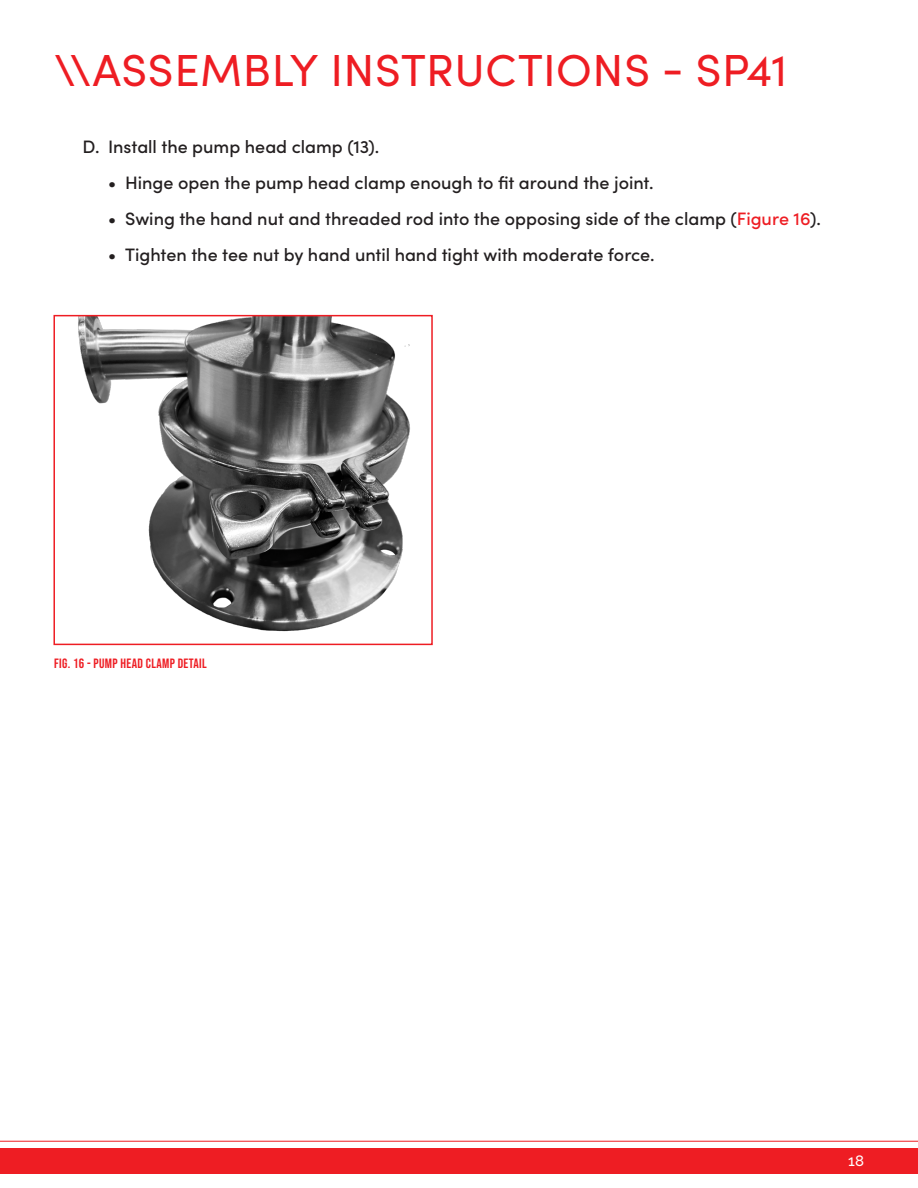
<style>
.page{position:relative;width:918px;height:1188px;background:#fff}
.page>*{position:absolute;margin:0;border:0;box-sizing:border-box;transform-origin:0 0}
.t1{font:45px "Sofia Pro";letter-spacing:.01em;color:#ee1d23}
.t2{font:500 18px "Sofia Pro";color:#231f20}
.t3{font:500 15px "Raleway";color:#fff}
.t4{font:13.5px "Bebas Neue";letter-spacing:.025em;color:#ee1d23}
.s1{color:#ee1d23}
</style>
<div class="page">
<div style="left:0;top:1148px;width:918px;height:25px;background:#ee1d23"></div>
<hr style="left:0;top:1141px;width:918px;height:1px;background:#ee1d23">
<svg style="left:53px;top:314px;width:380px;height:332px"></svg>
<p class="t1" style="left:54px;top:38px;width:735px">\\ASSEMBLY INSTRUCTIONS - SP41</p>
<p class="t2" style="left:83px;top:134px;width:298px">D. Install the pump head clamp (13).</p>
<p class="t2" style="left:108px;top:170px;width:547px">• Hinge open the pump head clamp enough to fit around the joint.</p>
<p class="t2" style="left:108px;top:206px;width:714px">• Swing the hand nut and threaded rod into the opposing side of the clamp (<span class="s1">Figure 16</span>).</p>
<p class="t2" style="left:108px;top:242px;width:548px">• Tighten the tee nut by hand until hand tight with moderate force.</p>
<p class="t4" style="left:54px;top:656px;width:154px">FIG. 16 - PUMP HEAD CLAMP DETAIL</p>
<p class="t3" style="left:848px;top:1152px;width:17px">18</p>
</div>
